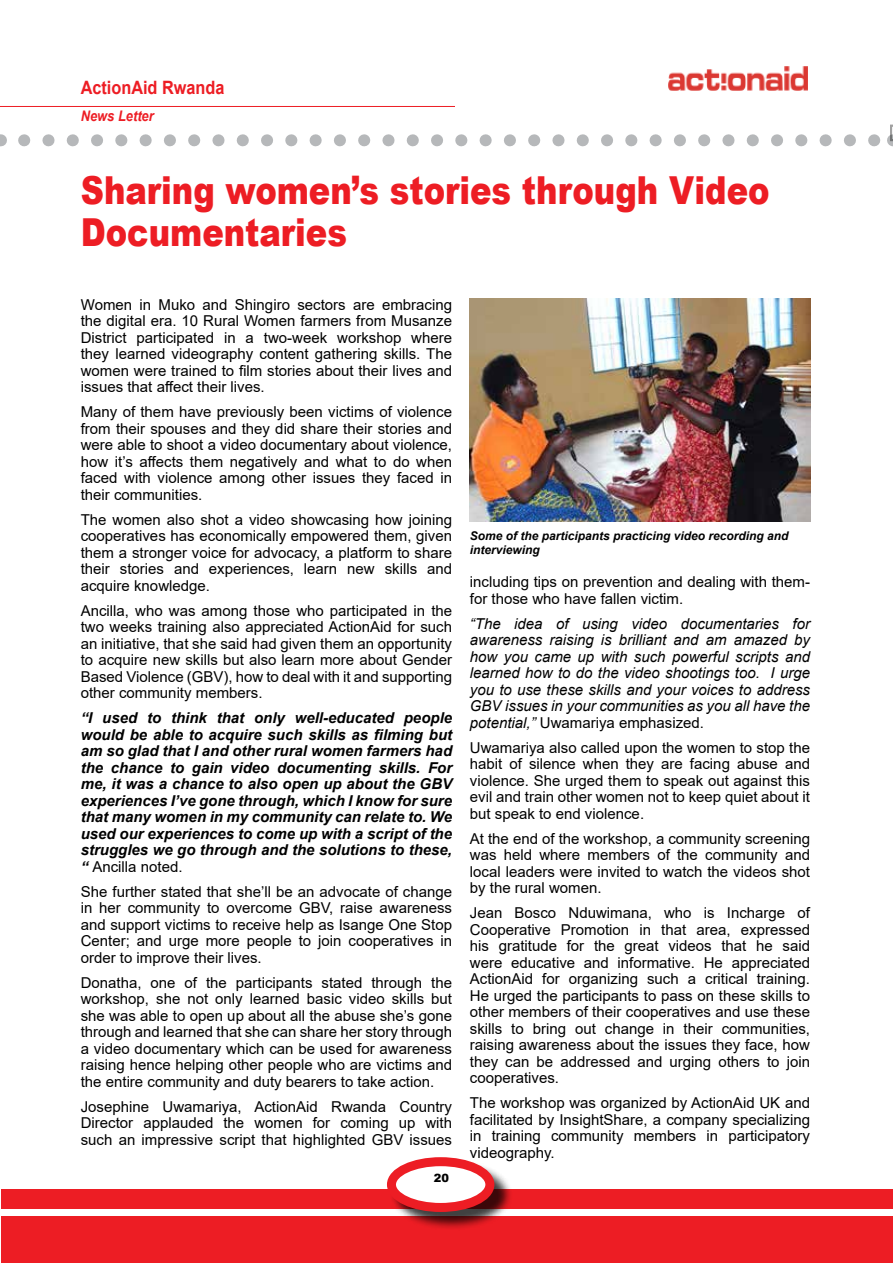
<style>
.page{position:relative;width:893px;height:1263px;background:#fff}
.page>*{position:absolute;margin:0;border:0;box-sizing:border-box;transform-origin:0 0}
.t1{font:900 38.55px/42.5px "Arial";color:#ed1d24;scale:.83 1}
.t2{font:700 18.45px "Arial";color:#ed1d24;scale:.88 1}
.t3{font:15px/16.5px "Arial";color:#000;text-align:justify}
.t4{font:italic 700 15px/16.5px "Arial";color:#000;text-align:justify}
.t5{font:italic 15px/16.5px "Arial";color:#000;text-align:justify}
.t6{font:italic 700 14.55px "Arial";color:#ed1d24;scale:.88 1}
.t7{font:italic 700 12px/14.4px "Arial";color:#000}
.t8{font:900 11.4px "Arial";color:#000}
.s1{font-weight:400;font-style:normal}
.s2{font-style:normal}
</style>
<div class="page">
<hr style="left:0;top:106px;width:455px;height:1px;background:#ed1d24">
<div style="left:1px;top:1189px;width:891px;height:20px;background:#ed1d24"></div>
<div style="left:1px;top:1216px;width:891px;height:46px;background:#ed1d24"></div>
<div style="left:389px;top:1159px;width:124px;height:72px;background:#000;opacity:.75"></div>
<svg style="left:391px;top:1162px;width:99px;height:45px"></svg>
<div style="left:387px;top:1157px;width:107px;height:55px;border:9px solid #ed1d24;border-radius:50%"></div>
<img style="left:669px;top:66px;width:139px;height:25px">
<svg style="left:24px;top:134px;width:857px;height:12px"></svg>
<svg style="left:0;top:134px;width:1px;height:12px"></svg>
<img style="left:470px;top:299px;width:340px;height:223px">
<svg style="left:889px;top:124px;width:4px;height:22px"></svg>
<p class="t2" style="left:81px;top:75px;width:165px">ActionAid Rwanda</p>
<p class="t6" style="left:81px;top:107px;width:84px">News Letter</p>
<h1 class="t1" style="left:81px;top:168px;width:831px">Sharing women’s stories through Video<br>Documentaries</h1>
<p class="t3" style="left:81px;top:296px;width:373px">Women in Muko and Shingiro sectors are embracing the digital era. 10 Rural Women farmers from Musanze District participated in a two-week workshop where they learned videography content gathering skills. The women were trained to film stories about their lives and issues that affect their lives.</p>
<p class="t3" style="left:81px;top:403px;width:373px">Many of them have previously been victims of violence from their spouses and they did share their stories and were able to shoot a video documentary about violence, how it’s affects them negatively and what to do when faced with violence among other issues they faced in their communities.</p>
<p class="t3" style="left:81px;top:511px;width:373px">The women also shot a video showcasing how joining cooperatives has economically empowered them, given them a stronger voice for advocacy, a platform to share their stories and experiences, learn new skills and acquire knowledge.</p>
<p class="t3" style="left:81px;top:602px;width:373px">Ancilla, who was among those who participated in the two weeks training also appreciated ActionAid for such an initiative, that she said had given them an opportunity to acquire new skills but also learn more about Gender Based Violence (GBV), how to deal with it and supporting other community members.</p>
<p class="t4" style="left:81px;top:710px;width:373px">“I used to think that only well-educated people would be able to acquire such skills as filming but am so glad that I and other rural women farmers had the chance to gain video documenting skills. For me, it was a chance to also open up about the GBV experiences I’ve gone through, which I know for sure that many women in my community can relate to. We used our experiences to come up with a script of the struggles we go through and the solutions to these, “ <span class="s1">Ancilla noted.</span></p>
<p class="t3" style="left:81px;top:883px;width:373px">She further stated that she’ll be an advocate of change in her community to overcome GBV, raise awareness and support victims to receive help as Isange One Stop Center; and urge more people to join cooperatives in order to improve their lives.</p>
<p class="t3" style="left:81px;top:974px;width:373px">Donatha, one of the participants stated through the workshop, she not only learned basic video skills but she was able to open up about all the abuse she’s gone through and learned that she can share her story through a video documentary which can be used for awareness raising hence helping other people who are victims and the entire community and duty bearers to take action.</p>
<p class="t3" style="left:81px;top:1098px;width:373px">Josephine Uwamariya, ActionAid Rwanda Country Director applauded the women for coming up with such an impressive script that highlighted GBV issues</p>
<p class="t8" style="left:434px;top:1170px;width:17px">20</p>
<p class="t7" style="left:470px;top:529px;width:320px">Some of the participants practicing video recording and interviewing</p>
<p class="t3" style="left:470px;top:573px;width:342px">including tips on prevention and dealing with them&shy;for those who have fallen victim.</p>
<p class="t5" style="left:470px;top:615px;width:342px">“The idea of using video documentaries for awareness raising is brilliant and am amazed by how you came up with such powerful scripts and learned how to do the video shootings too. I urge you to use these skills and your voices to address GBV issues in your communities as you all have the potential,” <span class="s2">Uwamariya emphasized.</span></p>
<p class="t3" style="left:470px;top:739px;width:342px">Uwamariya also called upon the women to stop the habit of silence when they are facing abuse and violence. She urged them to speak out against this evil and train other women not to keep quiet about it but speak to end violence.</p>
<p class="t3" style="left:470px;top:830px;width:342px">At the end of the workshop, a community screening was held where members of the community and local leaders were invited to watch the videos shot by the rural women.</p>
<p class="t3" style="left:470px;top:904px;width:342px">Jean Bosco Nduwimana, who is Incharge of Cooperative Promotion in that area, expressed his gratitude for the great videos that he said were educative and informative. He appreciated ActionAid for organizing such a critical training.<br>He urged the participants to pass on these skills to other members of their cooperatives and use these skills to bring out change in their communities, raising awareness about the issues they face, how they can be addressed and urging others to join cooperatives.</p>
<p class="t3" style="left:470px;top:1094px;width:342px">The workshop was organized by ActionAid UK and facilitated by InsightShare, a company specializing in training community members in participatory videography.</p>
</div>
